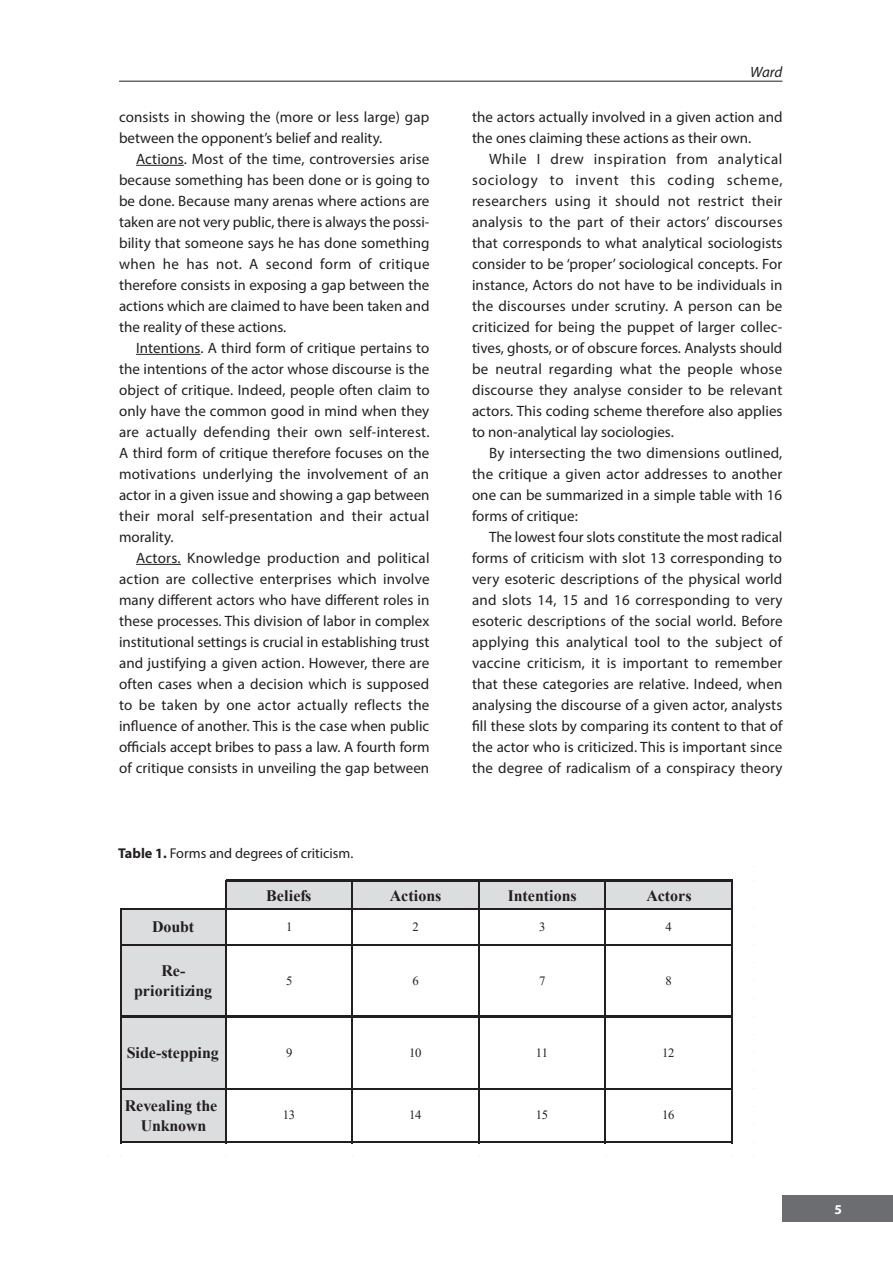
<style>
.page{position:relative;width:893px;height:1263px;background:#fff}
.page>*{position:absolute;margin:0;border:0;box-sizing:border-box;transform-origin:0 0}
.t1{font:700 16.05px/20px "Times New Roman";color:#231f20;text-align:center}
.t2{font:15px/21px "Myriad Pro";letter-spacing:.005em;color:#231f20;text-align:justify}
.t3{font:italic 15px "Myriad Pro";color:#231f20}
.t4{font:14.25px "Myriad Pro";color:#231f20}
.t5{font:700 13.5px "Myriad Pro";color:#fff}
.t6{font:12.6px "Times New Roman";letter-spacing:-.025em;color:#231f20}
.s1{font-weight:700}
</style>
<div class="page">
<div style="left:782px;top:1195px;width:111px;height:27px;background:#6c6d70"></div>
<hr style="left:119px;top:81px;width:663px;height:1px;background:#231f20">
<hr style="left:136px;top:165px;width:48px;height:1px;background:#231f20">
<hr style="left:136px;top:354px;width:64px;height:1px;background:#231f20">
<hr style="left:136px;top:564px;width:45px;height:1px;background:#231f20">
<div style="left:225px;top:880px;width:507px;height:29px;background:#dcdddf"></div>
<div style="left:120px;top:908px;width:106px;height:235px;background:#dcdddf"></div>
<hr style="left:227px;top:880px;width:506px;height:2px;background:#231f20">
<hr style="left:122px;top:908px;width:611px;height:2px;background:#231f20">
<hr style="left:122px;top:944px;width:611px;height:2px;background:#231f20">
<hr style="left:122px;top:1015px;width:611px;height:2px;background:#231f20">
<hr style="left:122px;top:1087px;width:611px;height:2px;background:#231f20">
<hr style="left:122px;top:1141px;width:611px;height:2px;background:#231f20">
<hr style="left:120px;top:908px;width:2px;height:235px;background:#231f20">
<hr style="left:225px;top:880px;width:2px;height:263px;background:#231f20">
<hr style="left:351px;top:882px;width:2px;height:261px;background:#231f20">
<hr style="left:478px;top:882px;width:2px;height:261px;background:#231f20">
<hr style="left:604px;top:882px;width:2px;height:261px;background:#231f20">
<hr style="left:731px;top:882px;width:2px;height:261px;background:#231f20">
<p class="t2" style="left:119px;top:106px;width:312px">consists in showing the (more or less large) gap between the opponent’s belief and reality.</p>
<p class="t2" style="left:119px;top:148px;width:312px;text-indent:17px">Actions. Most of the time, controversies arise because something has been done or is going to be done. Because many arenas where actions are taken are not very public, there is always the possi&shy;bility that someone says he has done something when he has not. A second form of critique therefore consists in exposing a gap between the actions which are claimed to have been taken and the reality of these actions.</p>
<p class="t2" style="left:119px;top:337px;width:312px;text-indent:17px">Intentions. A third form of critique pertains to the intentions of the actor whose discourse is the object of critique. Indeed, people often claim to only have the common good in mind when they are actually defending their own self-interest.<br>A third form of critique therefore focuses on the motivations underlying the involvement of an actor in a given issue and showing a gap between their moral self-presentation and their actual morality.</p>
<p class="t2" style="left:119px;top:547px;width:312px;text-indent:17px">Actors. Knowledge production and political action are collective enterprises which involve many different actors who have different roles in these processes. This division of labor in complex institutional settings is crucial in establishing trust and justifying a given action. However, there are often cases when a decision which is supposed to be taken by one actor actually reflects the influence of another. This is the case when public officials accept bribes to pass a law. A fourth form of critique consists in unveiling the gap between</p>
<p class="t4" style="left:118px;top:844px;width:237px"><span class="s1">Table 1.</span> Forms and degrees of criticism.</p>
<p class="t3" style="left:750px;top:63px;width:34px">Ward</p>
<p class="t2" style="left:472px;top:106px;width:312px">the actors actually involved in a given action and the ones claiming these actions as their own.</p>
<p class="t2" style="left:472px;top:148px;width:312px;text-indent:17px">While I drew inspiration from analytical sociology to invent this coding scheme, researchers using it should not restrict their analysis to the part of their actors’ discourses that corresponds to what analytical sociologists consider to be ‘proper’ sociological concepts. For instance, Actors do not have to be individuals in the discourses under scrutiny. A person can be criticized for being the puppet of larger collec&shy;tives, ghosts, or of obscure forces. Analysts should be neutral regarding what the people whose discourse they analyse consider to be relevant actors. This coding scheme therefore also applies to non-analytical lay sociologies.</p>
<p class="t2" style="left:472px;top:442px;width:312px;text-indent:17px">By intersecting the two dimensions outlined, the critique a given actor addresses to another one can be summarized in a simple table with 16 forms of critique:</p>
<p class="t2" style="left:472px;top:526px;width:312px;text-indent:17px">The lowest four slots constitute the most radical forms of criticism with slot 13 corresponding to very esoteric descriptions of the physical world and slots 14, 15 and 16 corresponding to very esoteric descriptions of the social world. Before applying this analytical tool to the subject of vaccine criticism, it is important to remember that these categories are relative. Indeed, when analysing the discourse of a given actor, analysts fill these slots by comparing its content to that of the actor who is criticized. This is important since the degree of radicalism of a conspiracy theory</p>
<p class="t1" style="left:266px;top:885px;width:47px">Beliefs</p>
<p class="t1" style="left:390px;top:885px;width:53px">Actions</p>
<p class="t1" style="left:508px;top:885px;width:70px">Intentions</p>
<p class="t1" style="left:646px;top:885px;width:47px">Actors</p>
<p class="t1" style="left:152px;top:916px;width:43px">Doubt</p>
<p class="t6" style="left:413px;top:918px;width:8px">2</p>
<p class="t6" style="left:539px;top:918px;width:8px">3</p>
<p class="t6" style="left:666px;top:918px;width:8px">4</p>
<p class="t1" style="left:134px;top:960px;width:79px">Re&shy;prioritizing</p>
<p class="t6" style="left:286px;top:972px;width:8px">5</p>
<p class="t6" style="left:539px;top:972px;width:8px">7</p>
<p class="t6" style="left:286px;top:918px;width:8px">1</p>
<p class="t6" style="left:413px;top:972px;width:8px">6</p>
<p class="t6" style="left:666px;top:972px;width:8px">8</p>
<p class="t1" style="left:127px;top:1042px;width:93px">Side-stepping</p>
<p class="t6" style="left:286px;top:1044px;width:8px">9</p>
<p class="t6" style="left:409px;top:1044px;width:14px">10</p>
<p class="t6" style="left:536px;top:1044px;width:14px">11</p>
<p class="t6" style="left:662px;top:1044px;width:14px">12</p>
<p class="t1" style="left:125px;top:1096px;width:94px">Revealing the<br>Unknown</p>
<p class="t6" style="left:409px;top:1106px;width:14px">14</p>
<p class="t6" style="left:662px;top:1106px;width:14px">16</p>
<p class="t6" style="left:283px;top:1106px;width:14px">13</p>
<p class="t6" style="left:536px;top:1106px;width:14px">15</p>
<p class="t5" style="left:835px;top:1200px;width:9px">5</p>
</div>
